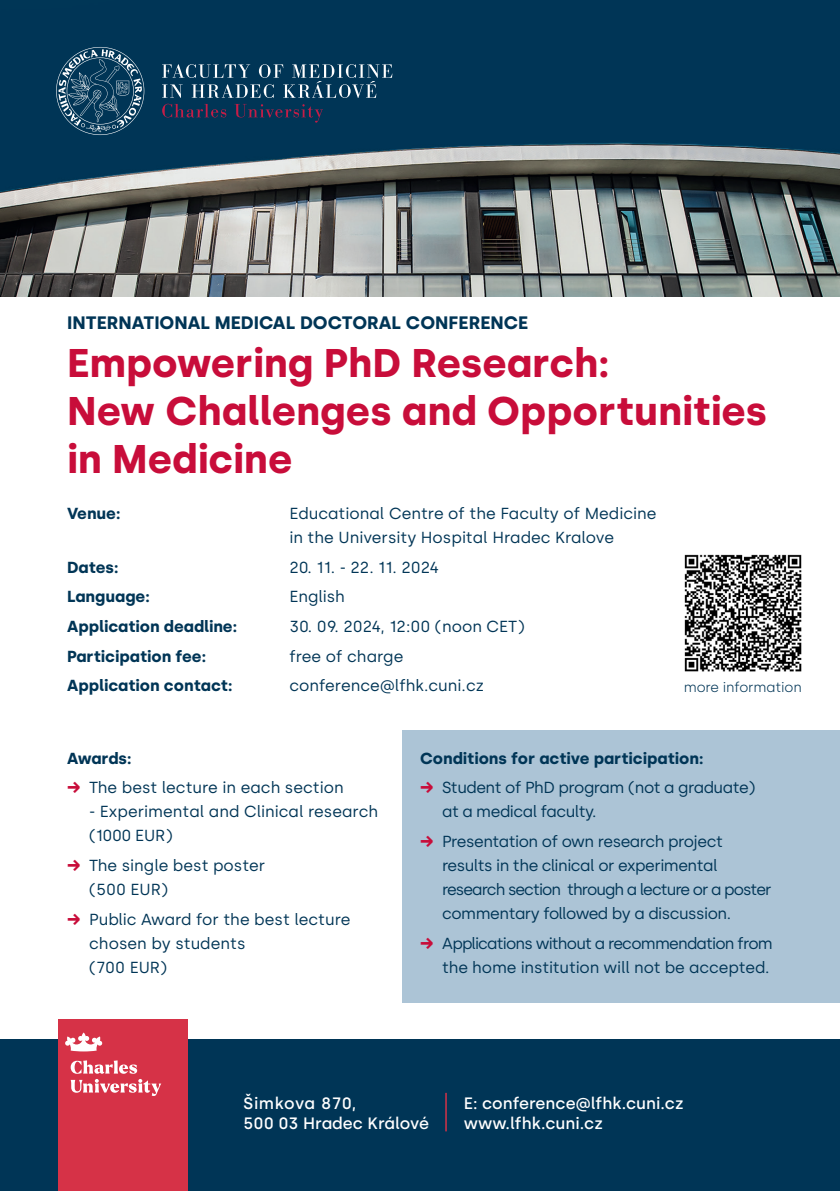
<style>
.page{position:relative;width:840px;height:1191px;background:#fff}
.page>*{position:absolute;margin:0;border:0;box-sizing:border-box;transform-origin:0 0}
.t1{font:700 40px/48px "Silka";color:#c80d3a}
.t2{font:700 18px "Silka";color:#003556}
.t3{font:500 16.4px/19.8px "Silka";color:#fff}
.t4{font:16px/24px "Silka";letter-spacing:-.015em;color:#003556}
.t5{font:700 16px "Silka";color:#003556}
.t6{font:16px/24px "Silka";letter-spacing:-.05em;color:#003556;text-align:right}
.t7{font:300 13.8px "Silka";letter-spacing:-.01em;color:#003556}
.s1{font-weight:700;color:#c80d3a}
</style>
<div class="page">
<div style="left:403px;top:729px;width:436px;height:273px;background:#acc4d6"></div>
<div style="left:0;top:1039px;width:839px;height:152px;background:#003556"></div>
<div style="left:58px;top:1019px;width:129px;height:172px;background:#d63247"></div>
<svg style="left:71px;top:1060px;width:66px;height:13px"></svg>
<svg style="left:71px;top:1079px;width:90px;height:17px"></svg>
<svg style="left:65px;top:1032px;width:37px;height:19px"></svg>
<hr style="left:445px;top:1092px;width:1px;height:39px;background:#d63247">
<img style="left:0;top:0;width:839px;height:297px">
<svg style="left:162px;top:64px;width:230px;height:34px;background:#2e5974"></svg>
<svg style="left:162px;top:104px;width:64px;height:13px"></svg>
<svg style="left:234px;top:104px;width:89px;height:19px;background:#1b3153"></svg>
<svg style="left:56px;top:47px;width:88px;height:88px;background:#2a5671"></svg>
<img style="left:684px;top:554px;width:118px;height:118px">
<p class="t2" style="left:67px;top:312px;width:462px">INTERNATIONAL MEDICAL DOCTORAL CONFERENCE</p>
<p class="t1" style="left:67px;top:339px;width:701px">Empowering PhD Research:<br>New Challenges and Opportunities in Medicine</p>
<p class="t5" style="left:67px;top:504px;width:55px">Venue:</p>
<p class="t4" style="left:289px;top:501px;width:368px">Educational Centre of the Faculty of Medicine in the University Hospital Hradec Kralove</p>
<p class="t5" style="left:67px;top:557px;width:53px">Dates:</p>
<p class="t4" style="left:289px;top:555px;width:151px">20. 11. - 22. 11. 2024</p>
<p class="t5" style="left:67px;top:587px;width:84px">Language:</p>
<p class="t4" style="left:289px;top:585px;width:57px">English</p>
<p class="t5" style="left:67px;top:617px;width:171px">Application deadline:</p>
<p class="t4" style="left:289px;top:614px;width:236px">30. 09. 2024, 12:00 (noon CET)</p>
<p class="t5" style="left:67px;top:646px;width:140px">Participation fee:</p>
<p class="t4" style="left:289px;top:644px;width:115px">free of charge</p>
<p class="t5" style="left:67px;top:676px;width:167px">Application contact:</p>
<p class="t4" style="left:289px;top:674px;width:196px">conference@lfhk.cuni.cz</p>
<p class="t7" style="left:683px;top:679px;width:120px">more information</p>
<p class="t5" style="left:67px;top:748px;width:66px">Awards:</p>
<p class="t4" style="left:67px;top:775px;width:278px"><span class="s1">→</span> The best lecture in each section</p>
<p class="t4" style="left:89px;top:799px;width:290px">- Experimental and Clinical research (1000 EUR)</p>
<p class="t4" style="left:89px;top:853px;width:178px;text-indent:-22px"><span class="s1">→</span> The single best poster (500 EUR)</p>
<p class="t4" style="left:89px;top:907px;width:263px;text-indent:-22px"><span class="s1">→</span> Public Award for the best lecture chosen by students<br>(700 EUR)</p>
<p class="t5" style="left:420px;top:748px;width:285px">Conditions for active participation:</p>
<p class="t4" style="left:442px;top:775px;width:315px;text-indent:-22px"><span class="s1">→</span> Student of PhD program (not a graduate) at a medical faculty.</p>
<p class="t4" style="left:442px;top:829px;width:331px;text-indent:-22px"><span class="s1">→</span> Presentation of own research project results in the clinical or experimental research section through a lecture or a poster commentary followed by a discussion.</p>
<p class="t6" style="left:420px;top:931px;width:354px"><span class="s1">→</span> Applications without a recommendation from the home institution will not be accepted.</p>
<p class="t3" style="left:243px;top:1093px;width:187px">Šimkova 870,<br>500 03 Hradec Králové</p>
<p class="t3" style="left:463px;top:1093px;width:221px">E: conference@lfhk.cuni.cz www.lfhk.cuni.cz</p>
</div>
